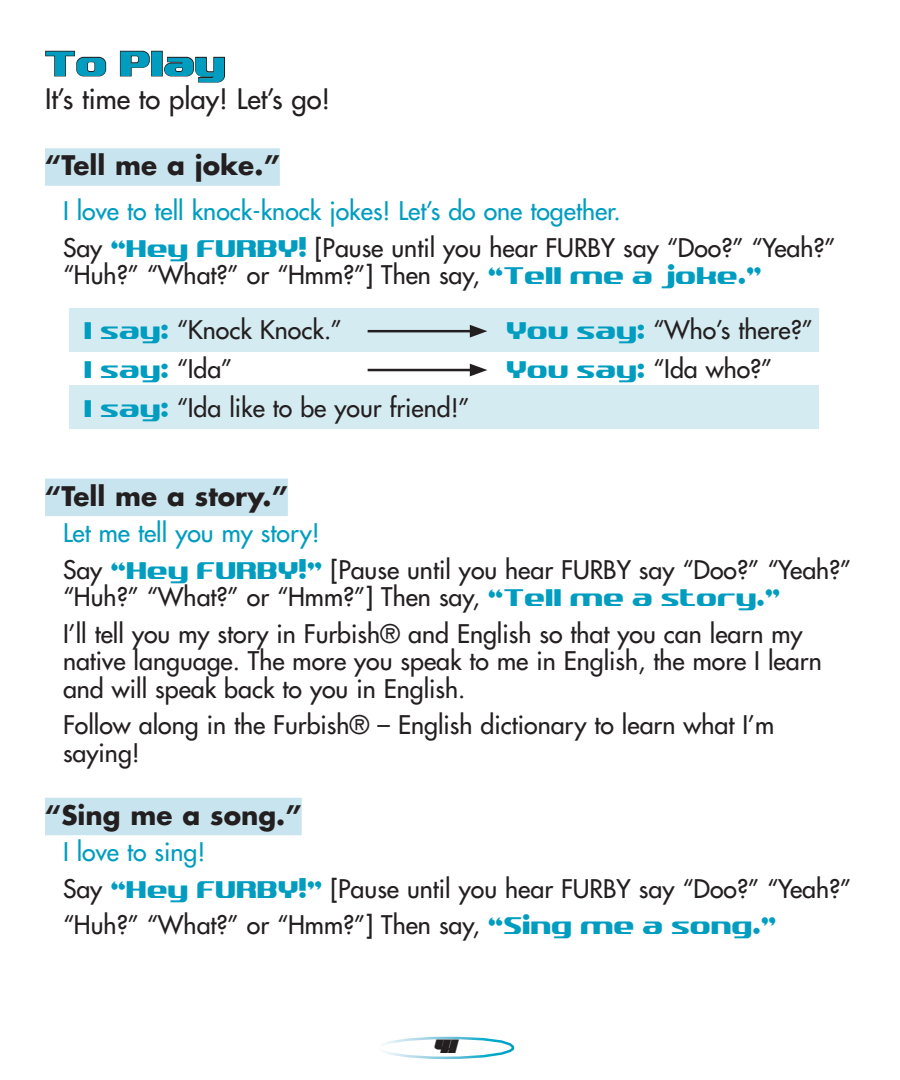
<style>
.page{position:relative;width:900px;height:1080px;background:#fff}
.page>*{position:absolute;margin:0;border:0;box-sizing:border-box;transform-origin:0 0}
.t1{font:700 36.25px "SF Quartzite";letter-spacing:.025em;color:#009dc0}
.t2{font:27.5px "Futura";color:#231f20}
.t3{font:700 26.25px "Futura";color:#231f20}
.t4{font:25px/36.5px "Futura";color:#231f20}
.t5{font:25px/36.5px "Futura";color:#009dc0}
.t6{font:25px "SF Quartzite";color:#009dc0}
.t7{font:italic 20px "SF Quartzite Extended";color:#231f20}
.s1{color:#231f20}
.s2{font-family:"SF Quartzite"}
.s3{font-family:"SF Quartzite";color:#009dc0}
.s4{font-family:"Futura";color:#231f20}
.s5{color:#009dc0}
</style>
<div class="page">
<div style="left:378px;top:1037px;width:136px;height:22px;border:2px solid #fff;border-radius:50%"></div>
<div style="left:45px;top:148px;width:235px;height:38px;background:#c8e5ef"></div>
<svg style="left:45px;top:50px;width:62px;height:27px"></svg>
<svg style="left:119px;top:50px;width:31px;height:27px"></svg>
<div style="left:151px;top:51px;width:12px;height:25px;border:2px solid #231f20"></div>
<svg style="left:164px;top:56px;width:61px;height:27px"></svg>
<div style="left:69px;top:308px;width:750px;height:44px;background:#d5ebf2"></div>
<div style="left:69px;top:386px;width:750px;height:43px;background:#d5ebf2"></div>
<div style="left:45px;top:479px;width:243px;height:37px;background:#c8e5ef"></div>
<div style="left:45px;top:798px;width:257px;height:37px;background:#c8e5ef"></div>
<hr style="left:368px;top:330px;width:106px;height:2px;background:#231f20">
<svg style="left:470px;top:325px;width:17px;height:13px"></svg>
<hr style="left:368px;top:369px;width:106px;height:2px;background:#231f20">
<svg style="left:470px;top:364px;width:17px;height:12px"></svg>
<h1 class="t1" style="left:45px;top:45px;width:182px">To Play</h1>
<p class="t2" style="left:45px;top:81px;width:287px">It’s time to play! Let’s go!</p>
<p class="t3" style="left:45px;top:147px;width:236px">“Tell me a joke.”</p>
<p class="t5" style="left:63px;top:193px;width:774px">I love to tell knock-knock jokes! Let’s do one together.<br><span class="s1">Say</span> <span class="s2">“Hey FURBY!</span> <span class="s1">[Pause until you hear FURBY say “Doo?” “Yeah?”</span></p>
<p class="t4" style="left:63px;top:257px;width:700px">“Huh?” “What?” or “Hmm?”] Then say, <span class="s3">“Tell me a joke.”</span></p>
<p class="t4" style="left:84px;top:312px;width:260px"><span class="s3">I say:</span> “Knock Knock.”</p>
<p class="t6" style="left:84px;top:358px;width:150px">I say: <span class="s4">“Ida”</span></p>
<p class="t4" style="left:84px;top:390px;width:387px"><span class="s3">I say:</span> “Ida like to be your friend!”</p>
<p class="t4" style="left:506px;top:311px;width:308px;line-height:39px"><span class="s3">You say:</span> “Who’s there?”<br><span class="s3">You say:</span> “Ida who?”</p>
<p class="t3" style="left:45px;top:478px;width:244px">“Tell me a story.”</p>
<p class="t4" style="left:63px;top:514px;width:790px"><span class="s5">Let me tell you my story!<br></span>Say <span class="s3">“Hey FURBY!”</span> [Pause until you hear FURBY say “Doo?” “Yeah?”</p>
<p class="t4" style="left:63px;top:578px;width:741px">“Huh?” “What?” or “Hmm?”] Then say, <span class="s3">“Tell me a story.”<br></span>I’ll tell you my story in Furbish® and English so that you can learn my</p>
<p class="t4" style="left:63px;top:647px;width:760px;line-height:27.5px">native language. The more you speak to me in English, the more I learn and will speak back to you in English.</p>
<p class="t4" style="left:63px;top:711px;width:713px;line-height:27.5px">Follow along in the Furbish® – English dictionary to learn what I’m saying!</p>
<p class="t3" style="left:45px;top:797px;width:258px">“Sing me a song.”</p>
<p class="t4" style="left:63px;top:834px;width:790px"><span class="s5">I love to sing!<br></span>Say <span class="s3">“Hey FURBY!”</span> [Pause until you hear FURBY say “Doo?” “Yeah?” “Huh?” “What?” or “Hmm?”] Then say, <span class="s3">“Sing me a song.”</span></p>
<p class="t7" style="left:441px;top:1037px;width:11px">1</p>
<p class="t7" style="left:433px;top:1037px;width:26px">4</p>
</div>
